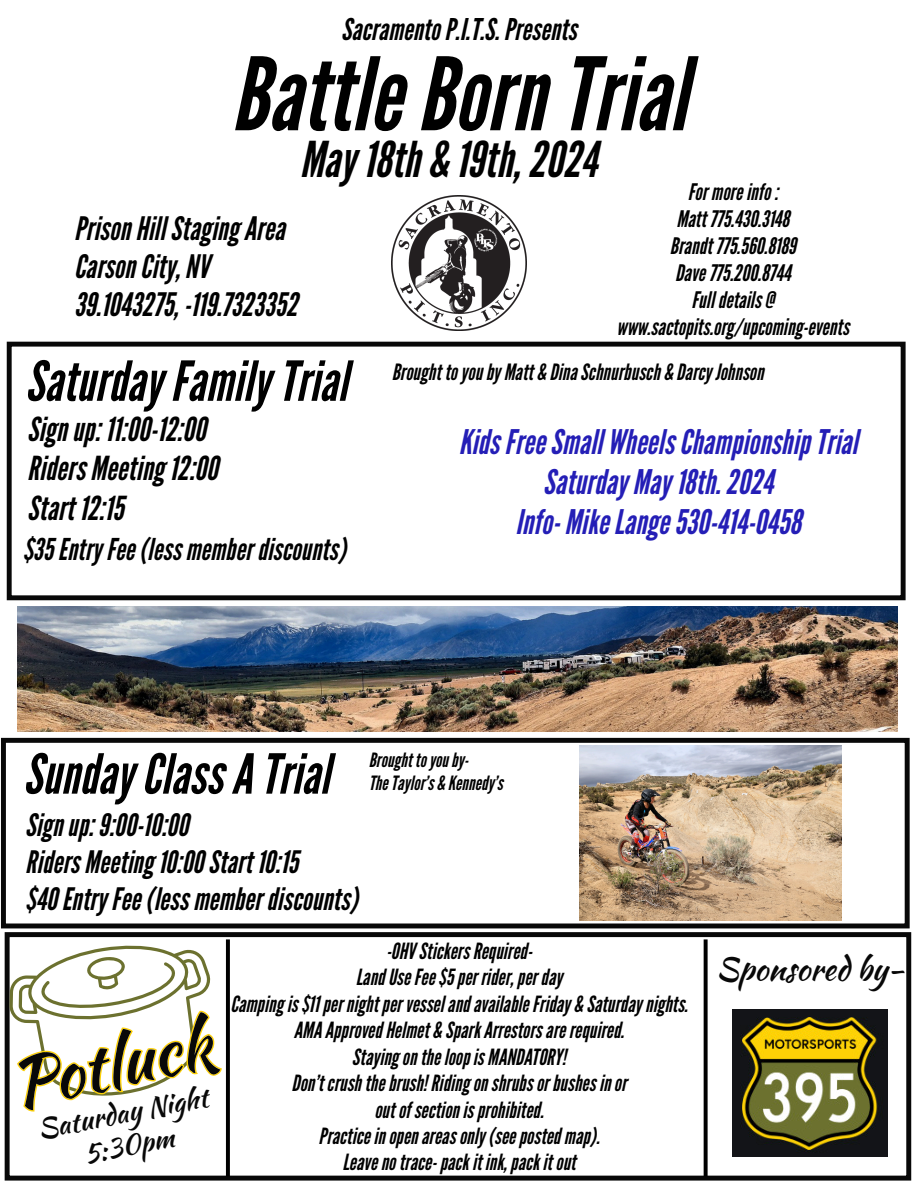
<style>
.page{position:relative;width:918px;height:1188px;background:#fff}
.page>*{position:absolute;margin:0;border:0;box-sizing:border-box;transform-origin:0 0}
.t1{font:italic 100.8px "League Gothic";color:#000}
.t2{font:66.75px "Kaushan Script";color:#080808}
.t3{font:italic 55.05px "League Gothic";color:#000}
.t4{font:italic 49.35px "League Gothic";color:#000}
.t5{font:italic 33.9px/40.2px "League Gothic";color:#241eb6;text-align:center}
.t6{font:italic 33px/39.3px "League Gothic";color:#000}
.t7{font:italic 32.25px/38.4px "League Gothic";color:#000}
.t8{font:31.65px "Kaushan Script";color:#080808}
.t9{font:italic 30.9px/36.8px "League Gothic";color:#000}
.t10{font:italic 30px "League Gothic";color:#000}
.t11{font:italic 29.85px "League Gothic";color:#000}
.t12{font:27.6px/33.2px "Kaushan Script";color:#080808;text-align:center}
.t13{font:italic 22.8px/27px "League Gothic";color:#000;text-align:center}
.t14{font:italic 22.5px "League Gothic";color:#000}
.t15{font:italic 22.35px/26.4px "League Gothic";color:#000;text-align:center}
.t16{font:italic 19.65px/23.4px "League Gothic";color:#000}
</style>
<div class="page">
<div style="left:7px;top:342px;width:898px;height:258px;border:5px solid #080808"></div>
<div style="left:5px;top:932px;width:906px;height:249px;border:5px solid #080808"></div>
<div style="left:1px;top:738px;width:908px;height:190px;border:5px solid #080808"></div>
<img style="left:392px;top:196px;width:134px;height:134px">
<img style="left:18px;top:606px;width:879px;height:125px">
<img style="left:579px;top:746px;width:262px;height:174px">
<img style="left:733px;top:1010px;width:154px;height:146px">
<svg style="left:9px;top:945px;width:213px;height:167px"></svg>
<svg style="left:226px;top:939px;width:4px;height:237px"></svg>
<svg style="left:703px;top:939px;width:4px;height:237px"></svg>
<h3 class="t11" style="left:341px;top:12px;width:237px">Sacramento P.I.T.S. Presents</h3>
<h1 class="t1" style="left:231px;top:34px;width:457px">Battle Born Trial</h1>
<h3 class="t4" style="left:300px;top:130px;width:299px">May 18th &amp; 19th, 2024</h3>
<h3 class="t7" style="left:74px;top:209px;width:225px">Prison Hill Staging Area<br>Carson City, NV<br>39.1043275, -119.7323352</h3>
<p class="t13" style="left:616px;top:178px;width:234px">For more info :<br>Matt 775.430.3148<br>Brandt 775.560.8189<br>Dave 775.200.8744<br>Full details @ www.sactopits.org/upcoming-events</p>
<h3 class="t3" style="left:25px;top:348px;width:324px">Saturday Family Trial</h3>
<h3 class="t6" style="left:27px;top:410px;width:192px">Sign up: 11:00-12:00<br>Riders Meeting 12:00<br>Start 12:15</h3>
<h3 class="t10" style="left:23px;top:531px;width:325px">$35 Entry Fee (less member discounts)</h3>
<p class="t14" style="left:392px;top:359px;width:373px">Brought to you by Matt &amp; Dina Schnurbusch &amp; Darcy Johnson</p>
<h3 class="t5" style="left:459px;top:422px;width:400px">Kids Free Small Wheels Championship Trial<br>Saturday May 18th. 2024<br>Info- Mike Lange 530-414-0458</h3>
<h3 class="t3" style="left:23px;top:741px;width:308px">Sunday Class A Trial</h3>
<p class="t16" style="left:369px;top:748px;width:136px">Brought to you by-<br>The Taylor’s &amp; Kennedy’s</p>
<h3 class="t9" style="left:25px;top:807px;width:334px">Sign up: 9:00-10:00<br>Riders Meeting 10:00 Start 10:15<br>$40 Entry Fee (less member discounts)</h3>
<p class="t15" style="left:230px;top:938px;width:459px">-OHV Stickers Required-<br>Land Use Fee $5 per rider, per day<br>Camping is $11 per night per vessel and available Friday &amp; Saturday nights.<br>AMA Approved Helmet &amp; Spark Arrestors are required.<br>Staying on the loop is MANDATORY!<br>Don’t crush the brush! Riding on shrubs or bushes in or<br>out of section is prohibited.<br>Practice in open areas only (see posted map).<br>Leave no trace- pack it ink, pack it out</p>
<h2 class="t2" style="left:1px;top:1037px;width:206px;rotate:-12deg">Potluck</h2>
<p class="t12" style="left:35px;top:1113px;width:174px;rotate:-11deg">Saturday Night<br>5:30pm</p>
<h3 class="t8" style="left:716px;top:946px;width:190px">Sponsored by-</h3>
</div>
